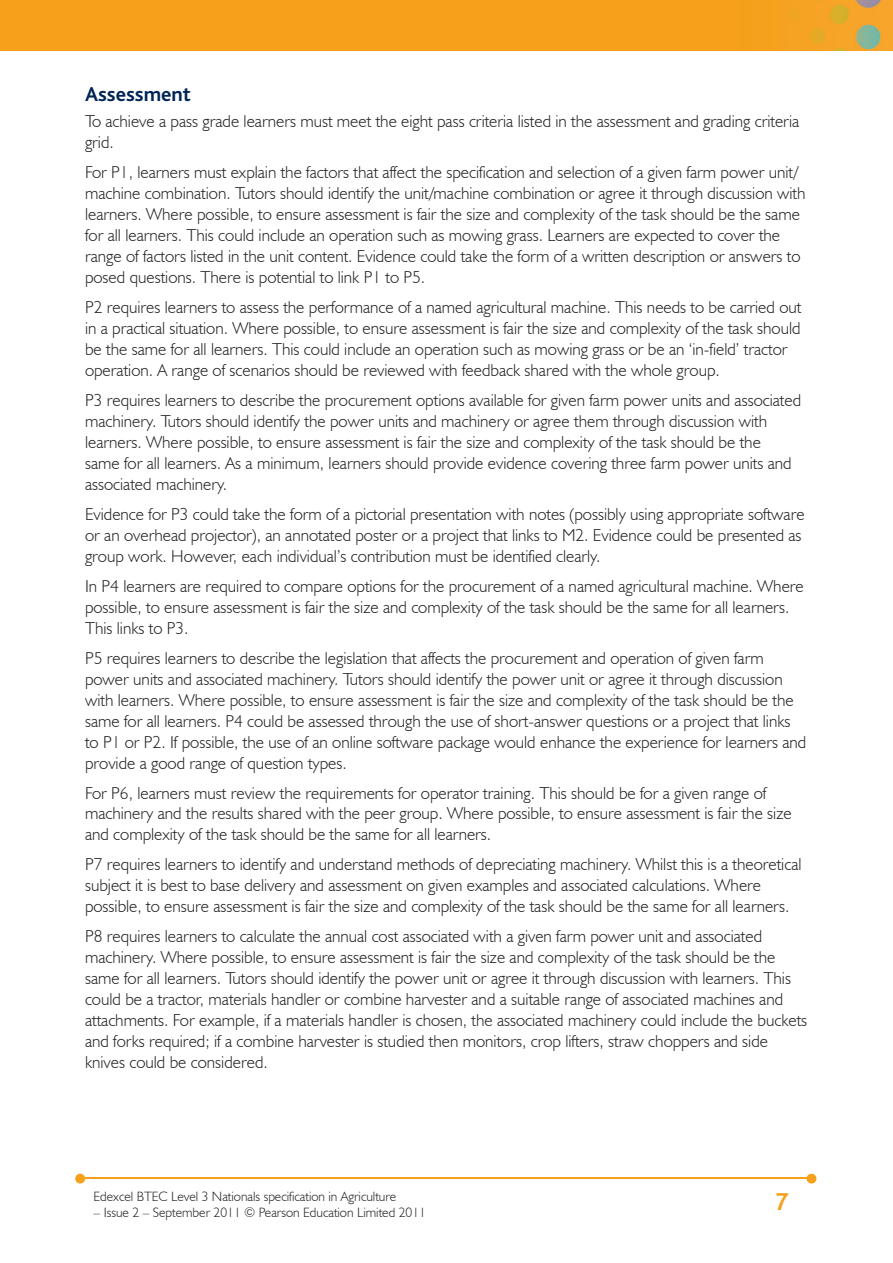
<style>
.page{position:relative;width:893px;height:1263px;background:#fff}
.page>*{position:absolute;margin:0;border:0;box-sizing:border-box;transform-origin:0 0}
.t1{font:700 25.5px "Bliss";color:#f6a01b}
.t2{font:700 21px "Bliss";color:#002556}
.t3{font:300 17.25px/21px "Humanist 521 BT";color:#231f20}
.t4{font:300 13.5px "Humanist 521 BT";color:#231f20}
</style>
<div class="page">
<img style="left:0;top:0;width:893px;height:51px">
<hr style="left:82px;top:1178px;width:728px;height:1px;background:#f6a01b">
<svg style="left:807px;top:1174px;width:9px;height:9px"></svg>
<svg style="left:75px;top:1174px;width:10px;height:9px"></svg>
<p class="t2" style="left:85px;top:83px;width:107px">Assessment</p>
<p class="t3" style="left:85px;top:110px;width:716px">To achieve a pass grade learners must meet the eight pass criteria listed in the assessment and grading criteria grid.</p>
<p class="t3" style="left:85px;top:161px;width:722px">For P1, learners must explain the factors that affect the specification and selection of a given farm power unit/ machine combination. Tutors should identify the unit/machine combination or agree it through discussion with learners. Where possible, to ensure assessment is fair the size and complexity of the task should be the same for all learners. This could include an operation such as mowing grass. Learners are expected to cover the range of factors listed in the unit content. Evidence could take the form of a written description or answers to posed questions. There is potential to link P1 to P5.</p>
<p class="t3" style="left:85px;top:296px;width:718px">P2 requires learners to assess the performance of a named agricultural machine. This needs to be carried out in a practical situation. Where possible, to ensure assessment is fair the size and complexity of the task should be the same for all learners. This could include an operation such as mowing grass or be an ‘in-field’ tractor operation. A range of scenarios should be reviewed with feedback shared with the whole group.</p>
<p class="t3" style="left:85px;top:389px;width:718px">P3 requires learners to describe the procurement options available for given farm power units and associated machinery. Tutors should identify the power units and machinery or agree them through discussion with learners. Where possible, to ensure assessment is fair the size and complexity of the task should be the<br>same for all learners. As a minimum, learners should provide evidence covering three farm power units and associated machinery.</p>
<p class="t3" style="left:85px;top:503px;width:721px">Evidence for P3 could take the form of a pictorial presentation with notes (possibly using appropriate software or an overhead projector), an annotated poster or a project that links to M2. Evidence could be presented as group work. However, each individual’s contribution must be identified clearly.</p>
<p class="t3" style="left:85px;top:575px;width:720px">In P4 learners are required to compare options for the procurement of a named agricultural machine. Where possible, to ensure assessment is fair the size and complexity of the task should be the same for all learners.<br>This links to P3.</p>
<p class="t3" style="left:85px;top:647px;width:723px">P5 requires learners to describe the legislation that affects the procurement and operation of given farm power units and associated machinery. Tutors should identify the power unit or agree it through discussion with learners. Where possible, to ensure assessment is fair the size and complexity of the task should be the same for all learners. P4 could be assessed through the use of short-answer questions or a project that links to P1 or P2. If possible, the use of an online software package would enhance the experience for learners and provide a good range of question types.</p>
<p class="t3" style="left:85px;top:782px;width:708px">For P6, learners must review the requirements for operator training. This should be for a given range of machinery and the results shared with the peer group. Where possible, to ensure assessment is fair the size and complexity of the task should be the same for all learners.</p>
<p class="t3" style="left:85px;top:854px;width:718px">P7 requires learners to identify and understand methods of depreciating machinery. Whilst this is a theoretical subject it is best to base delivery and assessment on given examples and associated calculations. Where possible, to ensure assessment is fair the size and complexity of the task should be the same for all learners.</p>
<p class="t3" style="left:85px;top:926px;width:724px">P8 requires learners to calculate the annual cost associated with a given farm power unit and associated machinery. Where possible, to ensure assessment is fair the size and complexity of the task should be the same for all learners. Tutors should identify the power unit or agree it through discussion with learners. This could be a tractor, materials handler or combine harvester and a suitable range of associated machines and attachments. For example, if a materials handler is chosen, the associated machinery could include the buckets and forks required; if a combine harvester is studied then monitors, crop lifters, straw choppers and side knives could be considered.</p>
<p class="t4" style="left:94px;top:1188px;width:304px">Edexcel BTEC Level 3 Nationals specification in Agriculture</p>
<p class="t4" style="left:94px;top:1204px;width:334px">– Issue 2 – September 2011 © Pearson Education Limited 2011</p>
<h1 class="t1" style="left:775px;top:1188px;width:15px">7</h1>
</div>
